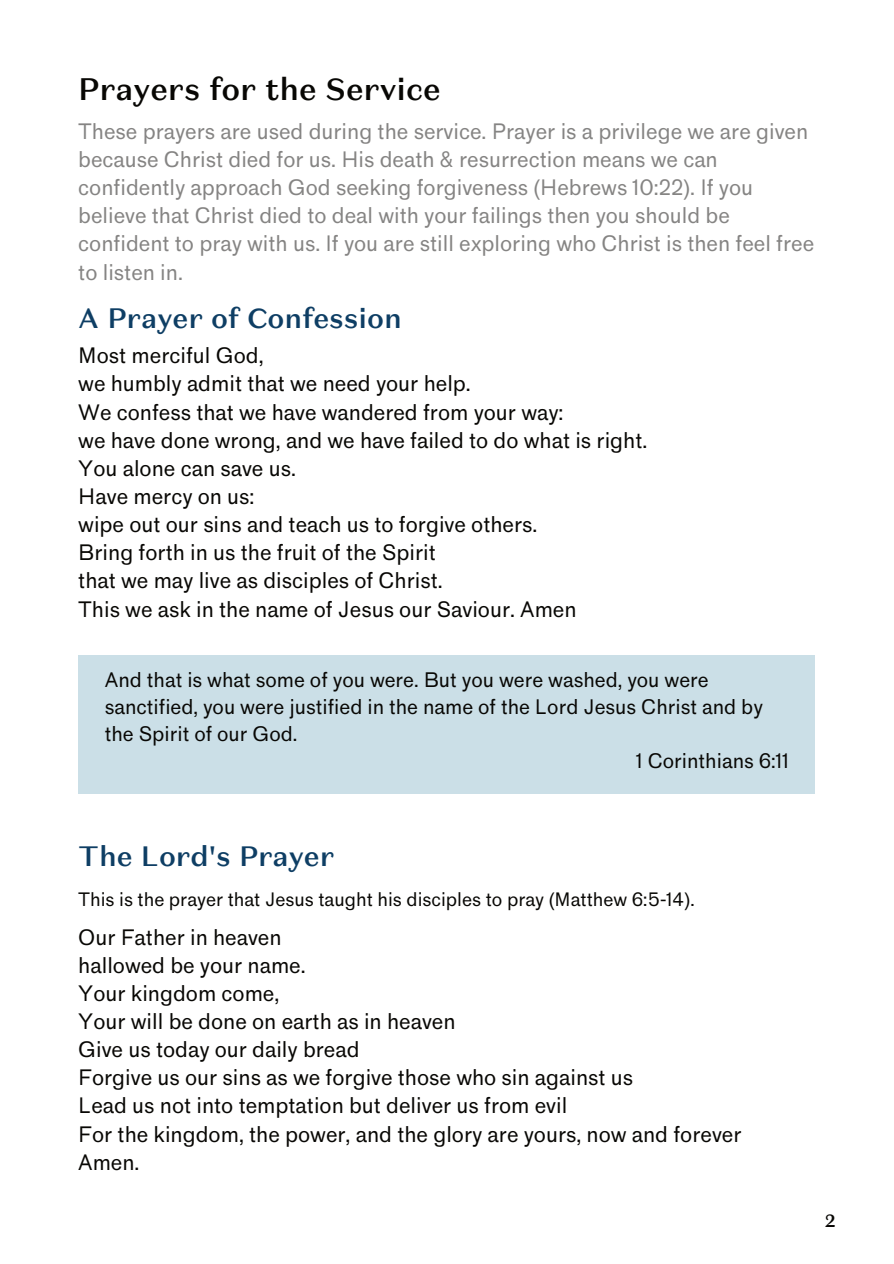
<style>
.page{position:relative;width:894px;height:1264px;background:#fff}
.page>*{position:absolute;margin:0;border:0;box-sizing:border-box;transform-origin:0 0}
.t1{font:500 30.9px "Domaine Sans Text";color:#080704}
.t2{font:500 27.9px "Domaine Sans Text";color:#0e3e64}
.t3{font:20.7px/28.2px "Standard";color:#080704}
.t4{font:20.7px/28.2px "Standard";color:#858483}
.t5{font:19.5px "Standard";color:#080704}
.t6{font:18px "Standard";color:#080704}
.t7{font:500 18px "Domaine Sans Text";color:#080704}
</style>
<div class="page">
<div style="left:78px;top:655px;width:737px;height:138px;background:#cbdfe7"></div>
<h1 class="t1" style="left:78px;top:69px;width:364px">Prayers for the Service</h1>
<p class="t4" style="left:78px;top:117px;width:737px">These prayers are used during the service. Prayer is a privilege we are given because Christ died for us. His death &amp; resurrection means we can confidently approach God seeking forgiveness (Hebrews 10:22). If you believe that Christ died to deal with your failings then you should be confident to pray with us. If you are still exploring who Christ is then feel free to listen in.</p>
<h2 class="t2" style="left:78px;top:300px;width:325px">A Prayer of Confession</h2>
<p class="t3" style="left:78px;top:342px;width:570px">Most merciful God,<br>we humbly admit that we need your help.<br>We confess that we have wandered from your way:<br>we have done wrong, and we have failed to do what is right.<br>You alone can save us.<br>Have mercy on us:<br>wipe out our sins and teach us to forgive others.<br>Bring forth in us the fruit of the Spirit<br>that we may live as disciples of Christ.<br>This we ask in the name of Jesus our Saviour. Amen</p>
<p class="t5" style="left:105px;top:668px;width:605px">And that is what some of you were. But you were washed, you were</p>
<p class="t5" style="left:105px;top:695px;width:659px">sanctified, you were justified in the name of the Lord Jesus Christ and by</p>
<p class="t5" style="left:105px;top:722px;width:194px">the Spirit of our God.</p>
<p class="t5" style="left:636px;top:749px;width:154px">1 Corinthians 6:11</p>
<h2 class="t2" style="left:78px;top:838px;width:257px">The Lord's Prayer</h2>
<p class="t6" style="left:78px;top:888px;width:617px">This is the prayer that Jesus taught his disciples to pray (Matthew 6:5-14).</p>
<p class="t3" style="left:78px;top:923px;width:664px">Our Father in heaven<br>hallowed be your name.<br>Your kingdom come,<br>Your will be done on earth as in heaven<br>Give us today our daily bread<br>Forgive us our sins as we forgive those who sin against us<br>Lead us not into temptation but deliver us from evil<br>For the kingdom, the power, and the glory are yours, now and forever Amen.</p>
<p class="t7" style="left:825px;top:1208px;width:12px">2</p>
</div>
